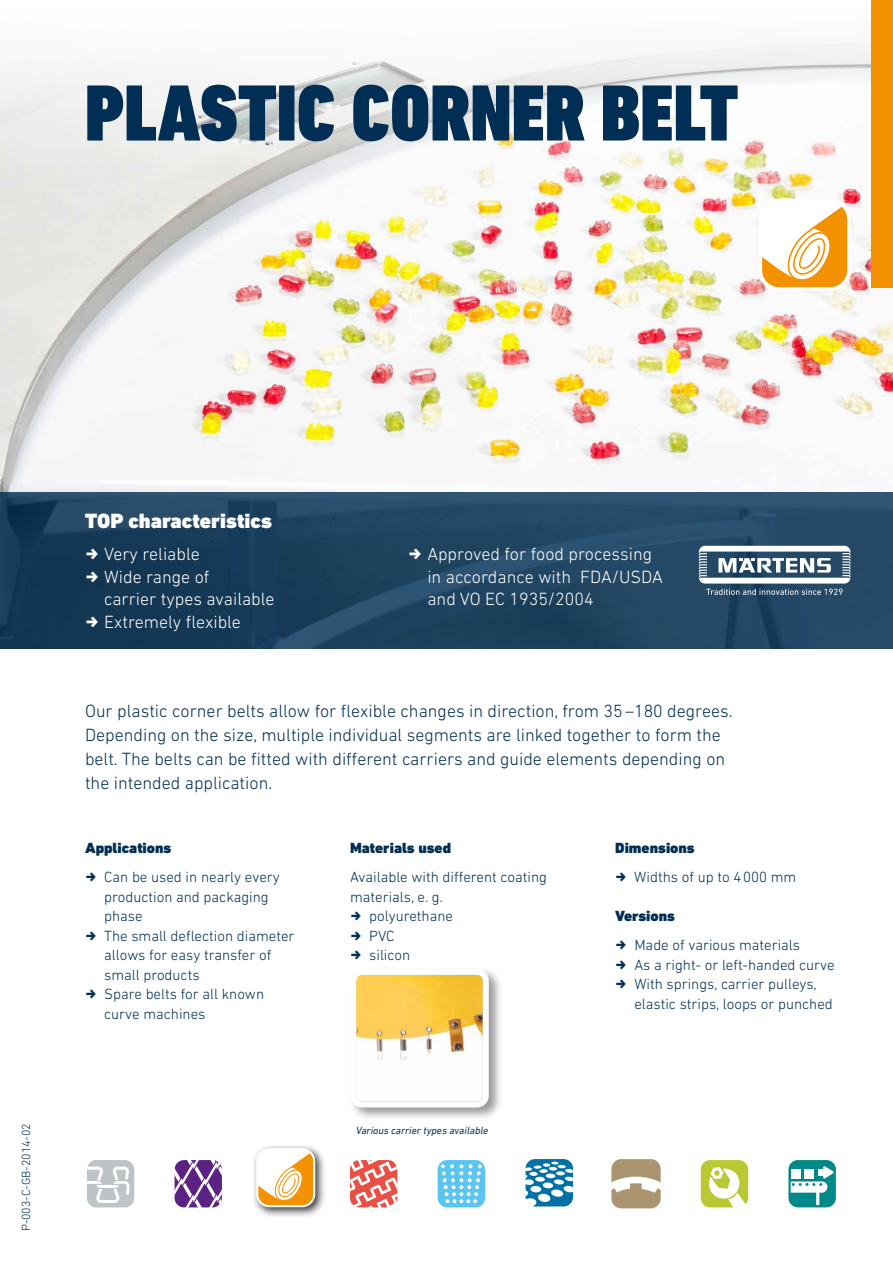
<style>
.page{position:relative;width:893px;height:1263px;background:#fff}
.page>*{position:absolute;margin:0;border:0;box-sizing:border-box;transform-origin:0 0}
.t1{font:900 condensed 81px "DIN Next LT Pro";color:#002e54}
.t2{font:900 21px "DIN Next LT Pro";color:#fff}
.t3{font:300 18px/24px "DIN Next LT Pro";color:#002e54}
.t4{font:300 18px/22.5px "DIN Next LT Pro";color:#fff}
.t5{font:300 15px/19.5px "DIN Next LT Pro";color:#002e54}
.t6{font:900 15px "DIN Next LT Pro";color:#002e54}
.t7{font:300 12px "DIN Next LT Pro";color:#002e54}
.t8{font:italic 10.5px "DIN Next LT Pro";color:#002e54}
</style>
<div class="page">
<img style="left:0;top:0;width:893px;height:492px">
<div style="left:348px;top:966px;width:155px;height:155px;background:#000;opacity:.4"></div>
<img style="left:357px;top:976px;width:125px;height:124px">
<div style="left:350px;top:969px;width:139px;height:138px;border:6px solid #fff;border-radius:9px"></div>
<svg style="left:0;top:492px;width:893px;height:156px;background:#204460"></svg>
<svg style="left:699px;top:546px;width:151px;height:37px"></svg>
<svg style="left:706px;top:589px;width:136px;height:6px"></svg>
<div style="left:872px;top:0;width:21px;height:287px;background:#f39100"></div>
<svg style="left:759px;top:199px;width:91px;height:91px"></svg>
<svg style="left:87px;top:1160px;width:48px;height:48px"></svg>
<svg style="left:174px;top:1160px;width:48px;height:48px"></svg>
<svg style="left:350px;top:1160px;width:48px;height:48px"></svg>
<svg style="left:437px;top:1160px;width:49px;height:48px;background:#80d2f4"></svg>
<svg style="left:525px;top:1159px;width:48px;height:48px"></svg>
<svg style="left:611px;top:1159px;width:50px;height:50px"></svg>
<svg style="left:700px;top:1160px;width:49px;height:48px"></svg>
<svg style="left:788px;top:1160px;width:48px;height:48px"></svg>
<div style="left:251px;top:1143px;width:75px;height:75px;background:#000;opacity:.8"></div>
<svg style="left:256px;top:1148px;width:59px;height:59px"></svg>
<svg style="left:87px;top:548px;width:11px;height:11px"></svg>
<svg style="left:87px;top:571px;width:11px;height:11px"></svg>
<svg style="left:87px;top:616px;width:11px;height:11px"></svg>
<svg style="left:410px;top:548px;width:11px;height:11px"></svg>
<h1 class="t1" style="left:85px;top:66px;width:655px">PLASTIC CORNER BELT</h1>
<h2 class="t2" style="left:85px;top:508px;width:188px">TOP characteristics</h2>
<p class="t4" style="left:104px;top:542px;width:172px">Very reliable<br>Wide range of<br>carrier types available<br>Extremely flexible</p>
<p class="t4" style="left:427px;top:542px;width:237px">Approved for food processing in accordance with FDA/USDA and VO EC 1935/2004</p>
<p class="t3" style="left:85px;top:698px;width:649px">Our plastic corner belts allow for flexible changes in direction, from 35–180 degrees.<br>Depending on the size, multiple individual segments are linked together to form the belt. The belts can be fitted with different carriers and guide elements depending on the intended application.</p>
<p class="t6" style="left:85px;top:839px;width:88px">Applications</p>
<p class="t5" style="left:104px;top:867px;width:192px">Can be used in nearly every production and packaging phase<br>The small deflection diameter allows for easy transfer of small products<br>Spare belts for all known curve machines</p>
<p class="t6" style="left:350px;top:839px;width:103px">Materials used</p>
<p class="t5" style="left:350px;top:867px;width:198px">Available with different coating</p>
<p class="t5" style="left:350px;top:886px;width:94px">materials, e. g.</p>
<p class="t5" style="left:369px;top:906px;width:85px">polyurethane</p>
<p class="t5" style="left:369px;top:925px;width:27px">PVC</p>
<p class="t5" style="left:369px;top:945px;width:43px">silicon</p>
<p class="t7" style="left:19px;top:1231px;width:110px;rotate:-90deg">P-003-C-GB-2014-02</p>
<p class="t8" style="left:356px;top:1124px;width:134px">Various carrier types available</p>
<p class="t6" style="left:615px;top:839px;width:81px">Dimensions</p>
<p class="t5" style="left:634px;top:867px;width:164px">Widths of up to 4000 mm</p>
<p class="t6" style="left:615px;top:907px;width:61px">Versions</p>
<p class="t5" style="left:634px;top:935px;width:202px">Made of various materials<br>As a right- or left-handed curve<br>With springs, carrier pulleys, elastic strips, loops or punched</p>
</div>
